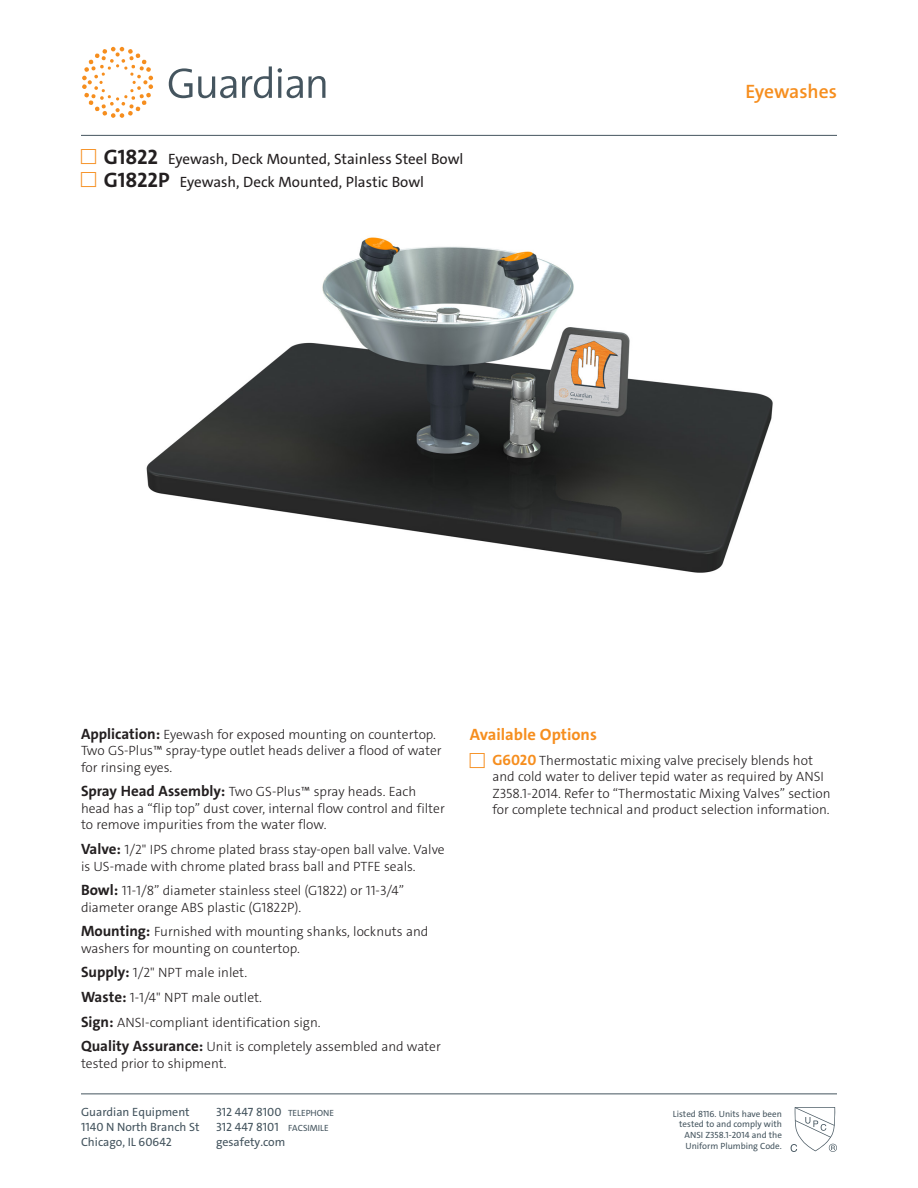
<style>
.page{position:relative;width:918px;height:1188px;background:#fff}
.page>*{position:absolute;margin:0;border:0;box-sizing:border-box;transform-origin:0 0}
.t1{font:600 19.5px "The Sans C4 s";color:#f68e1e}
.Options_Head{font:700 16.5px "The Sans C4 s";color:#f68e1e}
.t2{font:15px "The Sans C4 s";color:#231f20}
.Body{font:300 13.5px/16.5px "The Sans C4 s";color:#231f20}
.t3{font:12px "The Sans C4 s";color:#45555f}
.t4{font:9px/10.8px "The Sans C4 s";color:#45555f;text-align:right}
.s1{font-weight:700;font-size:21px}
.s2{font-weight:700;font-size:15px}
.s3{font-size:9px}
.s4{font-weight:700;font-size:15px;color:#f68e1e}
</style>
<div class="page">
<hr style="left:81px;top:1094px;width:756px;height:1px;background:#45555f">
<svg style="left:242px;top:66px;width:30px;height:32px"></svg>
<svg style="left:278px;top:68px;width:25px;height:30px"></svg>
<svg style="left:309px;top:76px;width:16px;height:22px"></svg>
<svg style="left:169px;top:68px;width:67px;height:30px"></svg>
<svg style="left:82px;top:47px;width:71px;height:71px"></svg>
<hr style="left:81px;top:135px;width:756px;height:1px;background:#45555f">
<svg style="left:791px;top:1107px;width:46px;height:45px"></svg>
<img style="left:146px;top:237px;width:627px;height:336px">
<p class="t2" style="left:104px;top:149px;width:361px"><span class="s1">G1822</span> Eyewash, Deck Mounted, Stainless Steel Bowl</p>
<p class="t2" style="left:104px;top:172px;width:322px"><span class="s1">G1822P</span> Eyewash, Deck Mounted, Plastic Bowl</p>
<h1 class="t1" style="left:745px;top:79px;width:93px">Eyewashes</h1>
<p class="Body" style="left:81px;top:726px;width:362px"><span class="s2">Application:</span> Eyewash for exposed mounting on countertop.<br>Two GS-Plus™ spray-type outlet heads deliver a flood of water for rinsing eyes.</p>
<p class="Body" style="left:81px;top:784px;width:365px"><span class="s2">Spray Head Assembly:</span> Two GS-Plus™ spray heads. Each head has a “flip top” dust cover, internal flow control and filter to remove impurities from the water flow.</p>
<p class="Body" style="left:81px;top:841px;width:365px"><span class="s2">Valve:</span> 1/2" IPS chrome plated brass stay-open ball valve. Valve is US-made with chrome plated brass ball and PTFE seals.</p>
<p class="Body" style="left:81px;top:882px;width:325px"><span class="s2">Bowl:</span> 11-1/8” diameter stainless steel (G1822) or 11-3/4” diameter orange ABS plastic (G1822P).</p>
<p class="Body" style="left:81px;top:924px;width:349px"><span class="s2">Mounting:</span> Furnished with mounting shanks, locknuts and washers for mounting on countertop.</p>
<p class="Body" style="left:81px;top:965px;width:168px"><span class="s2">Supply:</span> 1/2" NPT male inlet.</p>
<p class="Body" style="left:81px;top:989px;width:183px"><span class="s2">Waste:</span> 1-1/4" NPT male outlet.</p>
<p class="Body" style="left:81px;top:1014px;width:241px"><span class="s2">Sign:</span> ANSI-compliant identification sign.</p>
<p class="Body" style="left:81px;top:1038px;width:361px"><span class="s2">Quality Assurance:</span> Unit is completely assembled and water tested prior to shipment.</p>
<p class="t3" style="left:81px;top:1104px;width:110px">Guardian Equipment</p>
<p class="t3" style="left:216px;top:1104px;width:120px">312 447 8100 <span class="s3">TELEPHONE</span></p>
<p class="t3" style="left:81px;top:1119px;width:120px">1140 N North Branch St</p>
<p class="t3" style="left:216px;top:1119px;width:114px">312 447 8101 <span class="s3">FACSIMILE</span></p>
<p class="t3" style="left:81px;top:1134px;width:93px">Chicago, IL 60642</p>
<p class="t3" style="left:216px;top:1134px;width:71px">gesafety.com</p>
<p class="Options_Head" style="left:470px;top:724px;width:129px">Available Options</p>
<p class="Body" style="left:492px;top:752px;width:340px"><span class="s4">G6020</span> Thermostatic mixing valve precisely blends hot and cold water to deliver tepid water as required by ANSI Z358.1-2014. Refer to “Thermostatic Mixing Valves” section for complete technical and product selection information.</p>
<p class="t4" style="left:673px;top:1108px;width:110px">Listed 8116. Units have been tested to and comply with<br>ANSI Z358.1-2014 and the<br>Uniform Plumbing Code.</p>
</div>
